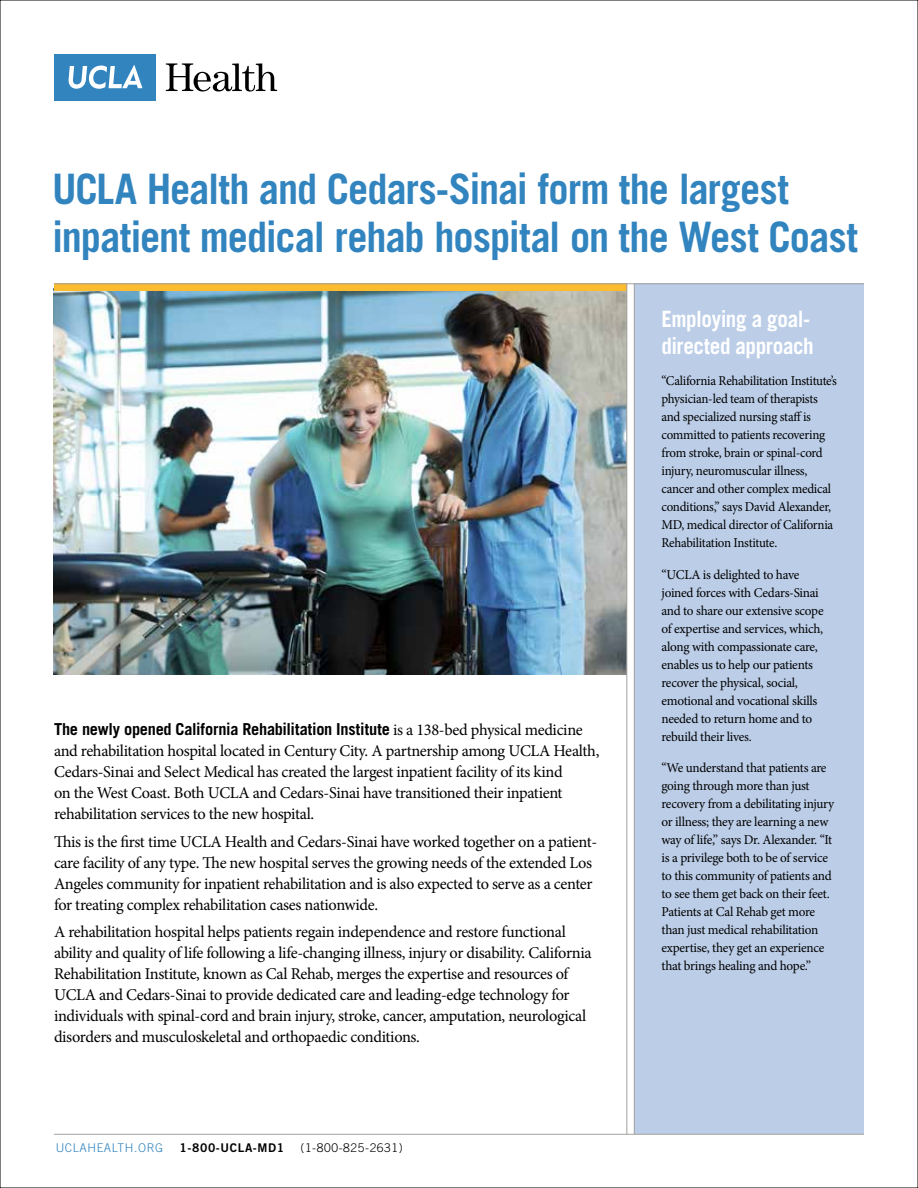
<style>
.page{position:relative;width:918px;height:1188px;background:#fff}
.page>*{position:absolute;margin:0;border:0;box-sizing:border-box;transform-origin:0 0}
.Headline{font:700 42px/48px "Trade Gothic";letter-spacing:-.025em;color:#3284bf;scale:.96 1}
.Sidebar_head{font:700 22.5px/27px "Trade Gothic";letter-spacing:-.02em;color:#fff;scale:.94 1}
.Body_copy{font:16.5px/21px "Minion Pro";letter-spacing:-.02em;color:#000}
.Sidebar_Copy{font:13.5px/18px "Minion Pro";letter-spacing:-.02em;color:#000}
.Sidebar_Copy-2{font:13.5px/18px "Minion Pro";letter-spacing:-.02em;color:#000;scale:.96 1}
.t1{font:300 12px "Trade Gothic";letter-spacing:.05em;color:#000}
.t2{font:300 12px "Trade Gothic";letter-spacing:.05em;color:#3284bf}
.t3{font:12px "Trade Gothic Bold Two";letter-spacing:.05em;color:#000}
.s1{font-family:"Trade Gothic";font-weight:700}
</style>
<div class="page">
<img style="left:54px;top:291px;width:573px;height:384px">
<div style="left:634px;top:284px;width:230px;height:850px;background:#bbcde7"></div>
<div style="left:54px;top:284px;width:573px;height:7px;background:#fdbb30"></div>
<hr style="left:627px;top:284px;width:1px;height:850px;background:#a2a19d">
<hr style="left:54px;top:284px;width:810px;height:1px;background:#a2a19d">
<hr style="left:54px;top:1134px;width:810px;height:1px;background:#a2a19d">
<hr style="left:634px;top:284px;width:1px;height:850px;background:#a2a19d">
<div style="left:54px;top:54px;width:101px;height:47px;background:#3284bf"></div>
<svg style="left:69px;top:65px;width:73px;height:24px"></svg>
<svg style="left:166px;top:63px;width:111px;height:29px"></svg>
<p class="Headline" style="left:52px;top:164px;width:841px">UCLA Health and Cedars-Sinai form the largest inpatient medical rehab hospital on the West Coast</p>
<p class="Body_copy" style="left:54px;top:719px;width:547px"><span class="s1">The newly opened California Rehabilitation Institute</span> is a 138-bed physical medicine and rehabilitation hospital located in Century City. A partnership among UCLA Health, Cedars-Sinai and Select Medical has created the largest inpatient facility of its kind<br>on the West Coast. Both UCLA and Cedars-Sinai have transitioned their inpatient rehabilitation services to the new hospital.</p>
<p class="Body_copy" style="left:54px;top:831px;width:545px">This is the first time UCLA Health and Cedars-Sinai have worked together on a patient&shy;care facility of any type. The new hospital serves the growing needs of the extended Los Angeles community for inpatient rehabilitation and is also expected to serve as a center for treating complex rehabilitation cases nationwide.</p>
<p class="Body_copy" style="left:54px;top:922px;width:539px">A rehabilitation hospital helps patients regain independence and restore functional ability and quality of life following a life-changing illness, injury or disability. California Rehabilitation Institute, known as Cal Rehab, merges the expertise and resources of UCLA and Cedars-Sinai to provide dedicated care and leading-edge technology for individuals with spinal-cord and brain injury, stroke, cancer, amputation, neurological disorders and musculoskeletal and orthopaedic conditions.</p>
<p class="t2" style="left:56px;top:1140px;width:109px">UCLAHEALTH.ORG</p>
<p class="t3" style="left:180px;top:1140px;width:106px">1-800-UCLA-MD1</p>
<p class="t1" style="left:300px;top:1140px;width:104px">(1-800-825-2631)</p>
<p class="Sidebar_head" style="left:662px;top:305px;width:163px">Employing a goal&shy;directed approach</p>
<p class="Sidebar_Copy-2" style="left:662px;top:372px;width:184px">“California Rehabilitation Institute’s physician-led team of therapists and specialized nursing staff is committed to patients recovering from stroke, brain or spinal-cord injury, neuromuscular illness, cancer and other complex medical conditions,” says David Alexander, MD, medical director of California Rehabilitation Institute.</p>
<p class="Sidebar_Copy" style="left:662px;top:566px;width:164px">“UCLA is delighted to have joined forces with Cedars-Sinai and to share our extensive scope of expertise and services, which, along with compassionate care, enables us to help our patients recover the physical, social, emotional and vocational skills needed to return home and to rebuild their lives.</p>
<p class="Sidebar_Copy" style="left:662px;top:759px;width:174px">“We understand that patients are going through more than just recovery from a debilitating injury or illness; they are learning a new way of life,” says Dr. Alexander. “It is a privilege both to be of service to this community of patients and to see them get back on their feet.<br>Patients at Cal Rehab get more than just medical rehabilitation expertise, they get an experience that brings healing and hope.”</p>
</div>
